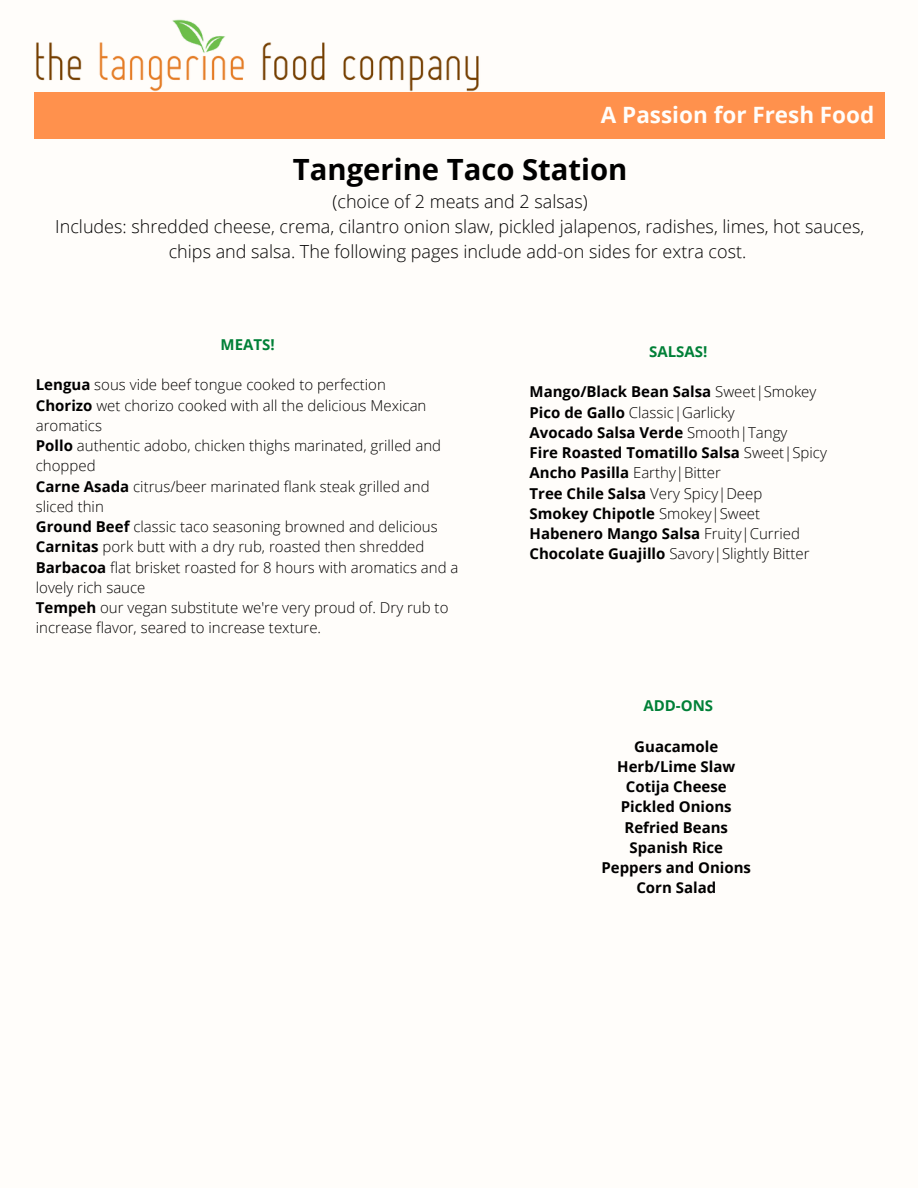
<style>
.page{position:relative;width:918px;height:1188px;background:#fffdfa}
.page>*{position:absolute;margin:0;border:0;box-sizing:border-box;transform-origin:0 0}
.t1{font:700 29.25px "Open Sans";color:#000}
.t2{font:700 22.5px "Open Sans";color:#fffdfa}
.t3{font:300 18px/24.8px "Open Sans";color:#000;text-align:center}
.t4{font:300 15px/20.2px "Open Sans";color:#000}
.t5{font:700 15px/20.2px "Open Sans";color:#000;text-align:center}
.t6{font:700 15px "Open Sans";color:#008037}
.s1{font-weight:700}
.s2{font-weight:300}
</style>
<div class="page">
<div style="left:34px;top:92px;width:851px;height:46px;background:#ff914d"></div>
<img style="left:36px;top:19px;width:443px;height:73px">
<p class="t2" style="left:601px;top:99px;width:275px">A Passion for Fresh Food</p>
<h1 class="t1" style="left:293px;top:149px;width:336px">Tangerine Taco Station</h1>
<h1 class="t3" style="left:55px;top:189px;width:810px">(choice of 2 meats and 2 salsas)<br>Includes: shredded cheese, crema, cilantro onion slaw, pickled jalapenos, radishes, limes, hot sauces, chips and salsa. The following pages include add-on sides for extra cost.</h1>
<h3 class="t6" style="left:221px;top:334px;width:56px">MEATS!</h3>
<p class="t4" style="left:36px;top:374px;width:352px"><span class="s1">Lengua</span> sous vide beef tongue cooked to perfection</p>
<p class="t4" style="left:36px;top:395px;width:392px"><span class="s1">Chorizo</span> wet chorizo cooked with all the delicious Mexican aromatics</p>
<p class="t4" style="left:36px;top:435px;width:407px"><span class="s1">Pollo</span> authentic adobo, chicken thighs marinated, grilled and chopped</p>
<p class="t4" style="left:36px;top:476px;width:395px"><span class="s1">Carne Asada</span> citrus/beer marinated flank steak grilled and sliced thin</p>
<p class="t4" style="left:36px;top:516px;width:403px"><span class="s1">Ground Beef</span> classic taco seasoning browned and delicious</p>
<p class="t4" style="left:36px;top:536px;width:390px"><span class="s1">Carnitas</span> pork butt with a dry rub, roasted then shredded</p>
<p class="t4" style="left:36px;top:557px;width:424px"><span class="s1">Barbacoa</span> flat brisket roasted for 8 hours with aromatics and a lovely rich sauce</p>
<p class="t4" style="left:36px;top:597px;width:414px"><span class="s1">Tempeh</span> our vegan substitute we're very proud of. Dry rub to increase flavor, seared to increase texture.</p>
<h2 class="t6" style="left:649px;top:341px;width:60px">SALSAS!</h2>
<h3 class="t5" style="left:530px;top:381px;width:288px">Mango/Black Bean Salsa <span class="s2">Sweet|Smokey</span></h3>
<p class="t4" style="left:530px;top:402px;width:207px"><span class="s1">Pico de Gallo</span> Classic|Garlicky</p>
<p class="t5" style="left:530px;top:422px;width:259px">Avocado Salsa Verde <span class="s2">Smooth|Tangy</span></p>
<p class="t5" style="left:530px;top:442px;width:299px">Fire Roasted Tomatillo Salsa <span class="s2">Sweet|Spicy</span></p>
<p class="t4" style="left:530px;top:462px;width:193px"><span class="s1">Ancho Pasilla</span> Earthy|Bitter</p>
<p class="t5" style="left:530px;top:483px;width:234px">Tree Chile Salsa <span class="s2">Very Spicy|Deep</span></p>
<p class="t5" style="left:530px;top:503px;width:232px">Smokey Chipotle <span class="s2">Smokey|Sweet</span></p>
<p class="t5" style="left:530px;top:523px;width:272px">Habenero Mango Salsa <span class="s2">Fruity|Curried</span></p>
<p class="t4" style="left:530px;top:543px;width:282px"><span class="s1">Chocolate Guajillo</span> Savory|Slightly Bitter</p>
<p class="t6" style="left:643px;top:695px;width:71px">ADD-ONS</p>
<h3 class="t5" style="left:617px;top:736px;width:120px">Guacamole<br>Herb/Lime Slaw<br>Cotija Cheese<br>Pickled Onions<br>Refried Beans<br>Spanish Rice</h3>
<h4 class="t5" style="left:602px;top:857px;width:151px">Peppers and Onions<br>Corn Salad</h4>
</div>
